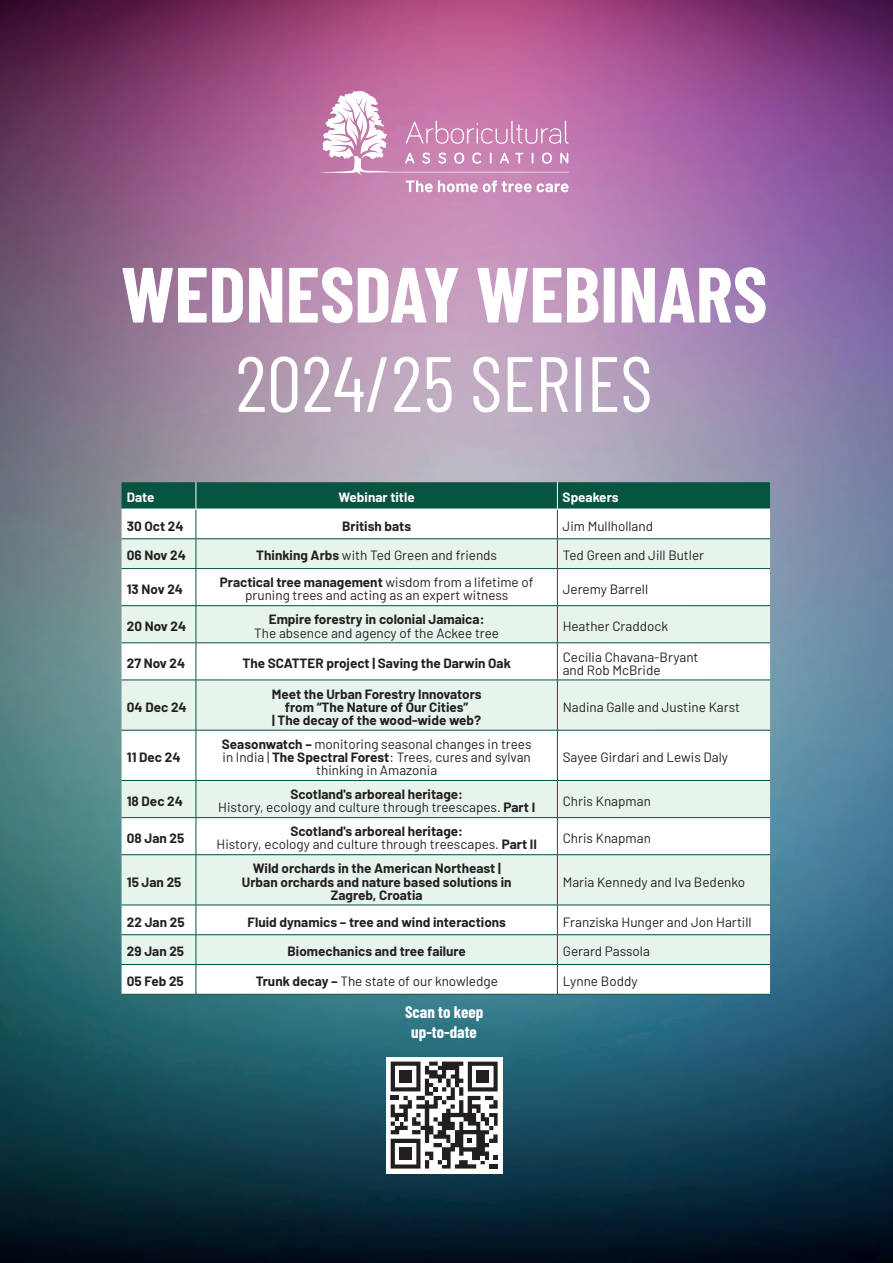
<style>
.page{position:relative;width:893px;height:1263px;background:#fff}
.page>*{position:absolute;margin:0;border:0;box-sizing:border-box;transform-origin:0 0}
.t1{font:700 78px "Barlow Condensed";color:#fff}
.t2{font:78px "Barlow Condensed";color:#fff}
.t3{font:700 16.8px/20.1px "Barlow Condensed";color:#fff;text-align:center}
.t4{font:13.5px/13px "Barlow";color:#231f20;text-align:center}
.t5{font:700 13.5px/13px "Barlow";color:#231f20;text-align:center}
.t6{font:700 13.5px "Barlow";color:#fff}
.s1{font-weight:700}
</style>
<div class="page">
<img style="left:0;top:0;width:893px;height:1263px">
<svg style="left:122px;top:965px;width:648px;height:29px"></svg>
<svg style="left:122px;top:569px;width:648px;height:395px;fill:#e7f4ec"></svg>
<hr style="left:122px;top:568px;width:74px;height:1px;background:#075441">
<hr style="left:196px;top:568px;width:361px;height:1px;background:#075441">
<hr style="left:196px;top:569px;width:1px;height:36px;background:#075441">
<hr style="left:557px;top:568px;width:213px;height:1px;background:#075441">
<hr style="left:557px;top:569px;width:1px;height:36px;background:#075441">
<hr style="left:122px;top:605px;width:74px;height:1px;background:#075441">
<hr style="left:196px;top:605px;width:361px;height:1px;background:#075441">
<hr style="left:196px;top:606px;width:1px;height:36px;background:#075441">
<hr style="left:557px;top:605px;width:213px;height:1px;background:#075441">
<hr style="left:557px;top:606px;width:1px;height:36px;background:#075441">
<svg style="left:122px;top:482px;width:648px;height:86px"></svg>
<hr style="left:122px;top:509px;width:74px;height:1px;background:#fff">
<hr style="left:196px;top:509px;width:361px;height:1px;background:#fff">
<hr style="left:557px;top:509px;width:213px;height:1px;background:#fff">
<hr style="left:122px;top:994px;width:74px;height:1px;background:#075441">
<hr style="left:196px;top:994px;width:361px;height:1px;background:#075441">
<hr style="left:557px;top:994px;width:213px;height:1px;background:#075441">
<hr style="left:196px;top:680px;width:1px;height:50px;background:#075441">
<hr style="left:557px;top:680px;width:1px;height:50px;background:#075441">
<hr style="left:122px;top:642px;width:74px;height:1px;background:#075441">
<hr style="left:122px;top:680px;width:74px;height:1px;background:#075441">
<hr style="left:196px;top:642px;width:361px;height:1px;background:#075441">
<hr style="left:196px;top:643px;width:1px;height:37px;background:#075441">
<hr style="left:196px;top:680px;width:361px;height:1px;background:#075441">
<hr style="left:557px;top:642px;width:213px;height:1px;background:#075441">
<hr style="left:557px;top:643px;width:1px;height:37px;background:#075441">
<hr style="left:557px;top:680px;width:213px;height:1px;background:#075441">
<hr style="left:122px;top:730px;width:74px;height:1px;background:#075441">
<hr style="left:196px;top:730px;width:361px;height:1px;background:#075441">
<hr style="left:196px;top:730px;width:1px;height:50px;background:#075441">
<hr style="left:557px;top:730px;width:213px;height:1px;background:#075441">
<hr style="left:557px;top:730px;width:1px;height:50px;background:#075441">
<hr style="left:122px;top:780px;width:74px;height:1px;background:#075441">
<hr style="left:196px;top:780px;width:361px;height:1px;background:#075441">
<hr style="left:196px;top:781px;width:1px;height:36px;background:#075441">
<hr style="left:557px;top:780px;width:213px;height:1px;background:#075441">
<hr style="left:557px;top:781px;width:1px;height:36px;background:#075441">
<hr style="left:122px;top:817px;width:74px;height:1px;background:#075441">
<hr style="left:196px;top:817px;width:361px;height:1px;background:#075441">
<hr style="left:196px;top:818px;width:1px;height:36px;background:#075441">
<hr style="left:557px;top:817px;width:213px;height:1px;background:#075441">
<hr style="left:557px;top:818px;width:1px;height:36px;background:#075441">
<hr style="left:122px;top:854px;width:74px;height:1px;background:#075441">
<hr style="left:196px;top:854px;width:361px;height:1px;background:#075441">
<hr style="left:196px;top:855px;width:1px;height:50px;background:#075441">
<hr style="left:557px;top:854px;width:213px;height:1px;background:#075441">
<hr style="left:557px;top:855px;width:1px;height:50px;background:#075441">
<hr style="left:122px;top:905px;width:74px;height:1px;background:#075441">
<hr style="left:196px;top:905px;width:361px;height:1px;background:#075441">
<hr style="left:557px;top:905px;width:213px;height:1px;background:#075441">
<hr style="left:122px;top:934px;width:74px;height:1px;background:#075441">
<hr style="left:122px;top:964px;width:74px;height:1px;background:#075441">
<hr style="left:196px;top:934px;width:361px;height:1px;background:#075441">
<svg style="left:196px;top:905px;width:1px;height:89px"></svg>
<hr style="left:196px;top:964px;width:361px;height:1px;background:#075441">
<hr style="left:557px;top:934px;width:213px;height:1px;background:#075441">
<svg style="left:557px;top:905px;width:1px;height:89px"></svg>
<hr style="left:557px;top:964px;width:213px;height:1px;background:#075441">
<div style="left:386px;top:1057px;width:116px;height:116px;background:#fff"></div>
<svg style="left:391px;top:1061px;width:107px;height:107px"></svg>
<div style="left:399px;top:1070px;width:13px;height:13px;background:#231f20"></div>
<div style="left:476px;top:1070px;width:13px;height:13px;background:#231f20"></div>
<div style="left:399px;top:1147px;width:13px;height:13px;background:#231f20"></div>
<svg style="left:319px;top:91px;width:250px;height:101px;background:#d093bb"></svg>
<h1 class="t1" style="left:121px;top:239px;width:648px">WEDNESDAY WEBINARS</h1>
<h1 class="t2" style="left:235px;top:328px;width:419px">2024/25 SERIES</h1>
<p class="t6" style="left:127px;top:487px;width:29px">Date</p>
<p class="t6" style="left:339px;top:487px;width:78px">Webinar title</p>
<p class="t6" style="left:563px;top:487px;width:57px">Speakers</p>
<p class="t5" style="left:127px;top:518px;width:58px">30 Oct 24</p>
<p class="t5" style="left:342px;top:518px;width:70px">British bats</p>
<p class="t4" style="left:563px;top:518px;width:92px">Jim Mullholland</p>
<p class="t5" style="left:127px;top:548px;width:61px">06 Nov 24</p>
<p class="t4" style="left:256px;top:548px;width:242px"><span class="s1">Thinking Arbs</span> with Ted Green and friends</p>
<p class="t4" style="left:563px;top:548px;width:143px">Ted Green and Jill Butler</p>
<p class="t5" style="left:127px;top:581px;width:58px">13 Nov 24</p>
<p class="t4" style="left:220px;top:575px;width:315px"><span class="s1">Practical tree management</span> wisdom from a lifetime of pruning trees and acting as an expert witness</p>
<p class="t4" style="left:563px;top:581px;width:87px">Jeremy Barrell</p>
<p class="t5" style="left:127px;top:618px;width:61px">20 Nov 24</p>
<p class="t5" style="left:269px;top:612px;width:217px">Empire forestry in colonial Jamaica:</p>
<p class="t4" style="left:254px;top:625px;width:246px">The absence and agency of the Ackee tree</p>
<p class="t4" style="left:563px;top:618px;width:107px">Heather Craddock</p>
<p class="t5" style="left:127px;top:656px;width:60px">27 Nov 24</p>
<p class="t5" style="left:242px;top:656px;width:270px">The SCATTER project | Saving the Darwin Oak</p>
<p class="t4" style="left:563px;top:649px;width:137px;text-align:left">Cecilia Chavana-Bryant and Rob McBride</p>
<p class="t5" style="left:127px;top:699px;width:61px">04 Dec 24</p>
<p class="t5" style="left:272px;top:686px;width:211px">Meet the Urban Forestry Innovators from “The Nature of Our Cities”<br>| The decay of the wood-wide web?</p>
<p class="t4" style="left:563px;top:699px;width:179px">Nadina Galle and Justine Karst</p>
<p class="t5" style="left:127px;top:750px;width:55px">11 Dec 24</p>
<p class="t4" style="left:222px;top:736px;width:311px"><span class="s1">Seasonwatch –</span> monitoring seasonal changes in trees in India | <span class="s1">The Spectral Forest</span>: Trees, cures and sylvan thinking in Amazonia</p>
<p class="t4" style="left:563px;top:750px;width:167px">Sayee Girdari and Lewis Daly</p>
<p class="t5" style="left:127px;top:793px;width:58px">18 Dec 24</p>
<p class="t4" style="left:218px;top:787px;width:318px"><span class="s1">Scotland's arboreal heritage:<br></span>History, ecology and culture through treescapes. <span class="s1">Part I</span></p>
<p class="t4" style="left:563px;top:793px;width:90px">Chris Knapman</p>
<p class="t5" style="left:127px;top:830px;width:59px">08 Jan 25</p>
<p class="t4" style="left:217px;top:824px;width:322px"><span class="s1">Scotland's arboreal heritage:<br></span>History, ecology and culture through treescapes. <span class="s1">Part II</span></p>
<p class="t4" style="left:563px;top:830px;width:90px">Chris Knapman</p>
<p class="t5" style="left:127px;top:874px;width:56px">15 Jan 25</p>
<p class="t5" style="left:242px;top:861px;width:271px">Wild orchards in the American Northeast |<br>Urban orchards and nature based solutions in<br>Zagreb, Croatia</p>
<p class="t4" style="left:563px;top:874px;width:184px">Maria Kennedy and Iva Bedenko</p>
<p class="t5" style="left:127px;top:914px;width:59px">22 Jan 25</p>
<p class="t5" style="left:247px;top:914px;width:260px">Fluid dynamics – tree and wind interactions</p>
<p class="t4" style="left:563px;top:914px;width:190px">Franziska Hunger and Jon Hartill</p>
<p class="t5" style="left:127px;top:944px;width:59px">29 Jan 25</p>
<p class="t5" style="left:288px;top:944px;width:180px">Biomechanics and tree failure</p>
<p class="t4" style="left:563px;top:944px;width:89px">Gerard Passola</p>
<p class="t5" style="left:127px;top:974px;width:58px">05 Feb 25</p>
<p class="t4" style="left:256px;top:974px;width:244px"><span class="s1">Trunk decay –</span> The state of our knowledge</p>
<p class="t4" style="left:563px;top:974px;width:76px">Lynne Boddy</p>
<p class="t3" style="left:405px;top:1001px;width:80px">Scan to keep up-to-date</p>
</div>
